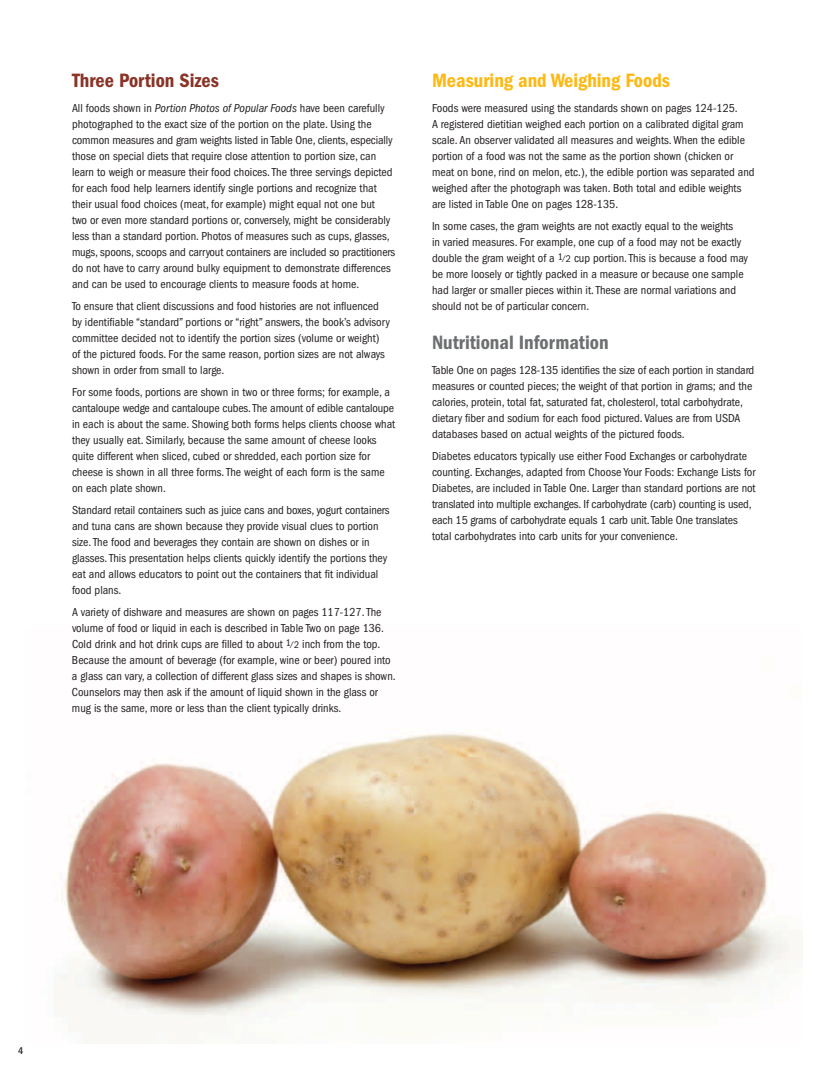
<style>
.page{position:relative;width:828px;height:1080px;background:#fff}
.page>*{position:absolute;margin:0;border:0;box-sizing:border-box;transform-origin:0 0}
.t1{font:600 condensed 20px "Franklin Gothic LT";color:#fdb913}
.t2{font:600 condensed 20px "Franklin Gothic LT";color:#6d6f71}
.t3{font:600 condensed 20px "Franklin Gothic LT";color:#893427}
.t4{font:condensed 12px/16px "Franklin Gothic LT";color:#231f20}
.t5{font:500 condensed 10px "Franklin Gothic LT";color:#231f20}
.s1{font-style:italic}
.s2{font-size:10px}
</style>
<div class="page">
<img style="left:64px;top:730px;width:726px;height:304px">
<h1 class="t3" style="left:72px;top:69px;width:149px">Three Portion Sizes</h1>
<p class="t4" style="left:72px;top:100px;width:325px">All foods shown in <span class="s1">Portion Photos of Popular Foods</span> have been carefully photographed to the exact size of the portion on the plate. Using the common measures and gram weights listed in Table One, clients, especially those on special diets that require close attention to portion size, can learn to weigh or measure their food choices. The three servings depicted for each food help learners identify single portions and recognize that their usual food choices (meat, for example) might equal not one but<br>two or even more standard portions or, conversely, might be considerably less than a standard portion. Photos of measures such as cups, glasses, mugs, spoons, scoops and carryout containers are included so practitioners do not have to carry around bulky equipment to demonstrate differences and can be used to encourage clients to measure foods at home.</p>
<p class="t4" style="left:72px;top:298px;width:320px">To ensure that client discussions and food histories are not influenced by identifiable “standard” portions or “right” answers, the book’s advisory committee decided not to identify the portion sizes (volume or weight) of the pictured foods. For the same reason, portion sizes are not always shown in order from small to large.</p>
<p class="t4" style="left:72px;top:384px;width:325px">For some foods, portions are shown in two or three forms; for example, a cantaloupe wedge and cantaloupe cubes. The amount of edible cantaloupe in each is about the same. Showing both forms helps clients choose what they usually eat. Similarly, because the same amount of cheese looks quite different when sliced, cubed or shredded, each portion size for cheese is shown in all three forms. The weight of each form is the same on each plate shown.</p>
<p class="t4" style="left:72px;top:502px;width:319px">Standard retail containers such as juice cans and boxes, yogurt containers and tuna cans are shown because they provide visual clues to portion size. The food and beverages they contain are shown on dishes or in glasses. This presentation helps clients quickly identify the portions they eat and allows educators to point out the containers that fit individual food plans.</p>
<p class="t4" style="left:72px;top:604px;width:325px">A variety of dishware and measures are shown on pages 117-127. The volume of food or liquid in each is described in Table Two on page 136.<br>Cold drink and hot drink cups are filled to about <sup>1</sup><span class="s2">⁄ 2</span> inch from the top.<br>Because the amount of beverage (for example, wine or beer) poured into a glass can vary, a collection of different glass sizes and shapes is shown.<br>Counselors may then ask if the amount of liquid shown in the glass or mug is the same, more or less than the client typically drinks.</p>
<h1 class="t1" style="left:432px;top:69px;width:240px">Measuring and Weighing Foods</h1>
<p class="t4" style="left:432px;top:100px;width:324px">Foods were measured using the standards shown on pages 124-125.<br>A registered dietitian weighed each portion on a calibrated digital gram scale. An observer validated all measures and weights. When the edible portion of a food was not the same as the portion shown (chicken or meat on bone, rind on melon, etc.), the edible portion was separated and weighed after the photograph was taken. Both total and edible weights are listed in Table One on pages 128-135.</p>
<p class="t4" style="left:432px;top:218px;width:318px">In some cases, the gram weights are not exactly equal to the weights<br>in varied measures. For example, one cup of a food may not be exactly double the gram weight of a <sup>1</sup><span class="s2">⁄ 2</span> cup portion. This is because a food may be more loosely or tightly packed in a measure or because one sample had larger or smaller pieces within it. These are normal variations and should not be of particular concern.</p>
<h1 class="t2" style="left:432px;top:331px;width:178px">Nutritional Information</h1>
<p class="t4" style="left:432px;top:362px;width:324px">Table One on pages 128-135 identifies the size of each portion in standard measures or counted pieces; the weight of that portion in grams; and the calories, protein, total fat, saturated fat, cholesterol, total carbohydrate, dietary fiber and sodium for each food pictured. Values are from USDA databases based on actual weights of the pictured foods.</p>
<p class="t4" style="left:432px;top:448px;width:325px">Diabetes educators typically use either Food Exchanges or carbohydrate counting. Exchanges, adapted from Choose Your Foods: Exchange Lists for Diabetes, are included in Table One. Larger than standard portions are not translated into multiple exchanges. If carbohydrate (carb) counting is used, each 15 grams of carbohydrate equals 1 carb unit. Table One translates total carbohydrates into carb units for your convenience.</p>
<p class="t5" style="left:18px;top:1045px;width:7px">4</p>
</div>
